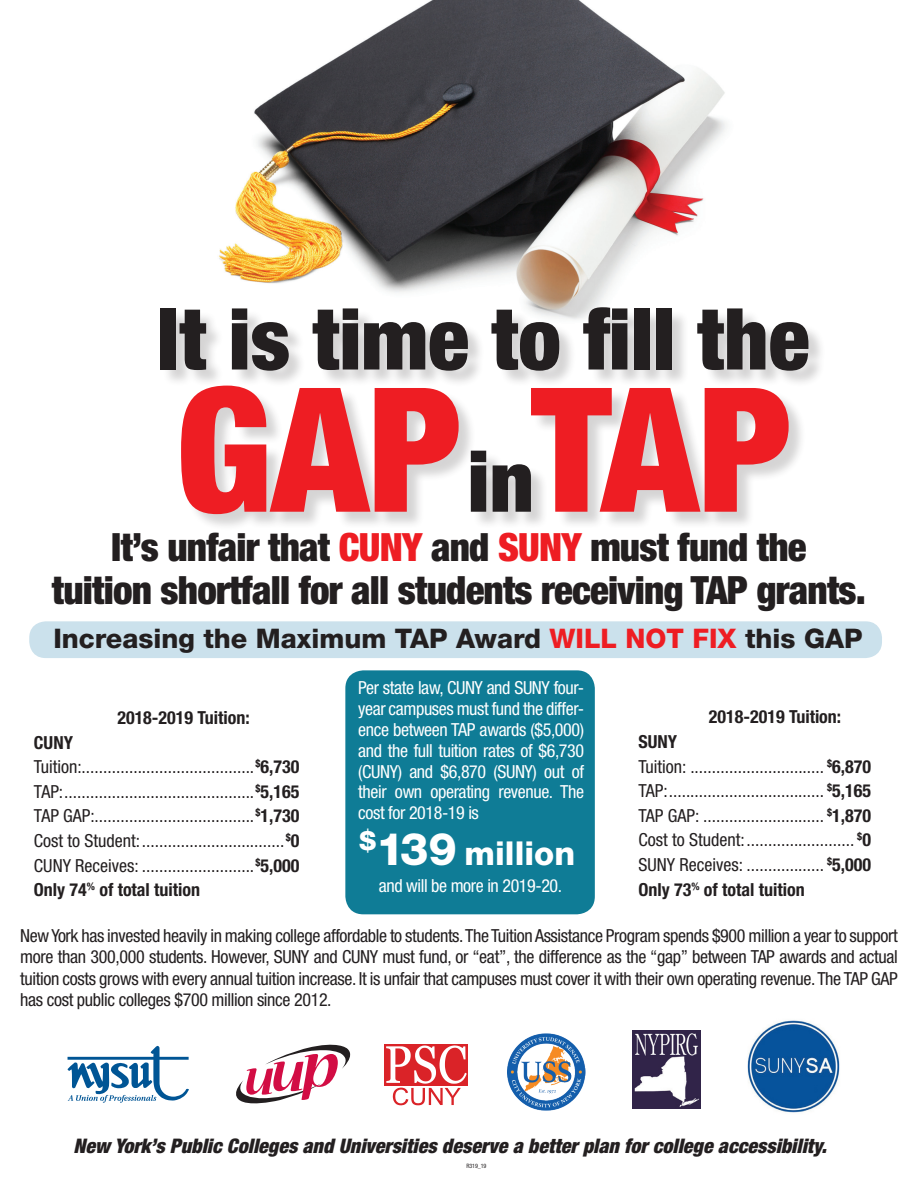
<style>
.page{position:relative;width:918px;height:1188px;background:#fff}
.page>*{position:absolute;margin:0;border:0;box-sizing:border-box;transform-origin:0 0}
.t1{font:900 condensed 173.25px "Helvetica Neue LT Std";color:#ee1d23}
.t2{font:900 condensed 85.5px "Helvetica Neue LT Std";color:#231f20}
.t3{font:900 condensed 39px/43.2px "Helvetica Neue LT Std";letter-spacing:-.02em;color:#231f20;text-align:center}
.t4{font:800 33px "Helvetica Neue LT Std";color:#fff}
.t5{font:800 27px "Helvetica Neue LT Std";color:#231f20}
.t6{font:italic 900 condensed 20.1px "Helvetica Neue LT Std";color:#231f20}
.t7{font:condensed 18px/24.6px "Helvetica Neue LT Std";color:#231f20}
.t8{font:condensed 18px/20.9px "Helvetica Neue LT Std";letter-spacing:-.02em;color:#fff;text-align:justify}
.t9{font:700 condensed 18px "Helvetica Neue LT Std";color:#231f20}
.t10{font:condensed 6px "Helvetica Neue LT Std";letter-spacing:-.02em;color:#231f20}
.s1{font-size:85.5px;color:#231f20}
.s2{color:#ee1d23}
.s3{font-weight:700}
.s4{font-size:45px}
</style>
<div class="page">
<div style="left:345px;top:670px;width:250px;height:244px;background:#0f7c96;border-radius:18px"></div>
<img style="left:219px;top:0;width:507px;height:309px">
<div style="left:29px;top:621px;width:853px;height:37px;background:#cbe1ec;border-radius:16px"></div>
<div style="left:162px;top:309px;width:664px;height:222px;background:#231f20;opacity:.19"></div>
<svg style="left:67px;top:1046px;width:122px;height:57px"></svg>
<div style="left:385px;top:1044px;width:83px;height:41px;background:#da2328"></div>
<svg style="left:386px;top:1045px;width:81px;height:60px"></svg>
<img style="left:508px;top:1033px;width:77px;height:78px">
<img style="left:632px;top:1030px;width:69px;height:78px">
<svg style="left:236px;top:1044px;width:115px;height:60px"></svg>
<img style="left:747px;top:1020px;width:93px;height:93px">
<h2 class="t2" style="left:157px;top:286px;width:654px">It is time to fill the</h2>
<h1 class="t1" style="left:176px;top:343px;width:617px">GAP<span class="s1">in</span>TAP</h1>
<h3 class="t3" style="left:52px;top:525px;width:816px">It’s unfair that <span class="s2">CUNY</span> and <span class="s2">SUNY</span> must fund the<br>tuition shortfall for all students receiving TAP grants.</h3>
<h3 class="t5" style="left:53px;top:623px;width:811px">Increasing the Maximum TAP Award <span class="s2">WILL NOT FIX</span> this GAP</h3>
<p class="t8" style="left:358px;top:677px;width:227px">Per state law, CUNY and SUNY four&shy;year campuses must fund the differ&shy;ence between TAP awards ($5,000) and the full tuition rates of $6,730 (CUNY) and $6,870 (SUNY) out of their own operating revenue. The cost for 2018-19 is</p>
<p class="t9" style="left:709px;top:706px;width:134px">2018-2019 Tuition:</p>
<p class="t7" style="left:638px;top:729px;width:234px"><span class="s3">SUNY<br></span>Tuition: ............................... <sup>$</sup><span class="s3">6,870<br></span>TAP:.................................... <sup>$</sup><span class="s3">5,165<br></span>TAP GAP: ............................ <sup>$</sup><span class="s3">1,870<br></span>Cost to Student:......................... <sup>$</sup><span class="s3">0<br></span>SUNY Receives: .................. <sup>$</sup><span class="s3">5,000<br>Only 73</span><sup>%</sup> <span class="s3">of total tuition</span></p>
<p class="t7" style="left:20px;top:924px;width:879px;line-height:21.6px;text-align:justify">New York has invested heavily in making college affordable to students. The Tuition Assistance Program spends $900 million a year to support more than 300,000 students. However, SUNY and CUNY must fund, or “eat”, the difference as the “gap” between TAP awards and actual tuition costs grows with every annual tuition increase. It is unfair that campuses must cover it with their own operating revenue. The TAP GAP has cost public colleges $700 million since 2012.</p>
<p class="t9" style="left:117px;top:707px;width:134px">2018-2019 Tuition:</p>
<p class="t7" style="left:34px;top:730px;width:267px"><span class="s3">CUNY<br></span>Tuition:........................................ <sup>$</sup><span class="s3">6,730<br></span>TAP:............................................ <sup>$</sup><span class="s3">5,165<br></span>TAP GAP:..................................... <sup>$</sup><span class="s3">1,730<br></span>Cost to Student:................................. <sup>$</sup><span class="s3">0<br></span>CUNY Receives: .......................... <sup>$</sup><span class="s3">5,000<br>Only 74</span><sup>%</sup> <span class="s3">of total tuition</span></p>
<h3 class="t4" style="left:360px;top:833px;width:217px"><sup>$</sup><span class="s4">139</span> million</h3>
<p class="t8" style="left:379px;top:875px;width:185px">and will be more in 2019-20.</p>
<p class="t6" style="left:73px;top:1134px;width:755px">New York’s Public Colleges and Universities deserve a better plan for college accessibility.</p>
<p class="t10" style="left:467px;top:1163px;width:21px">R319_19</p>
</div>
